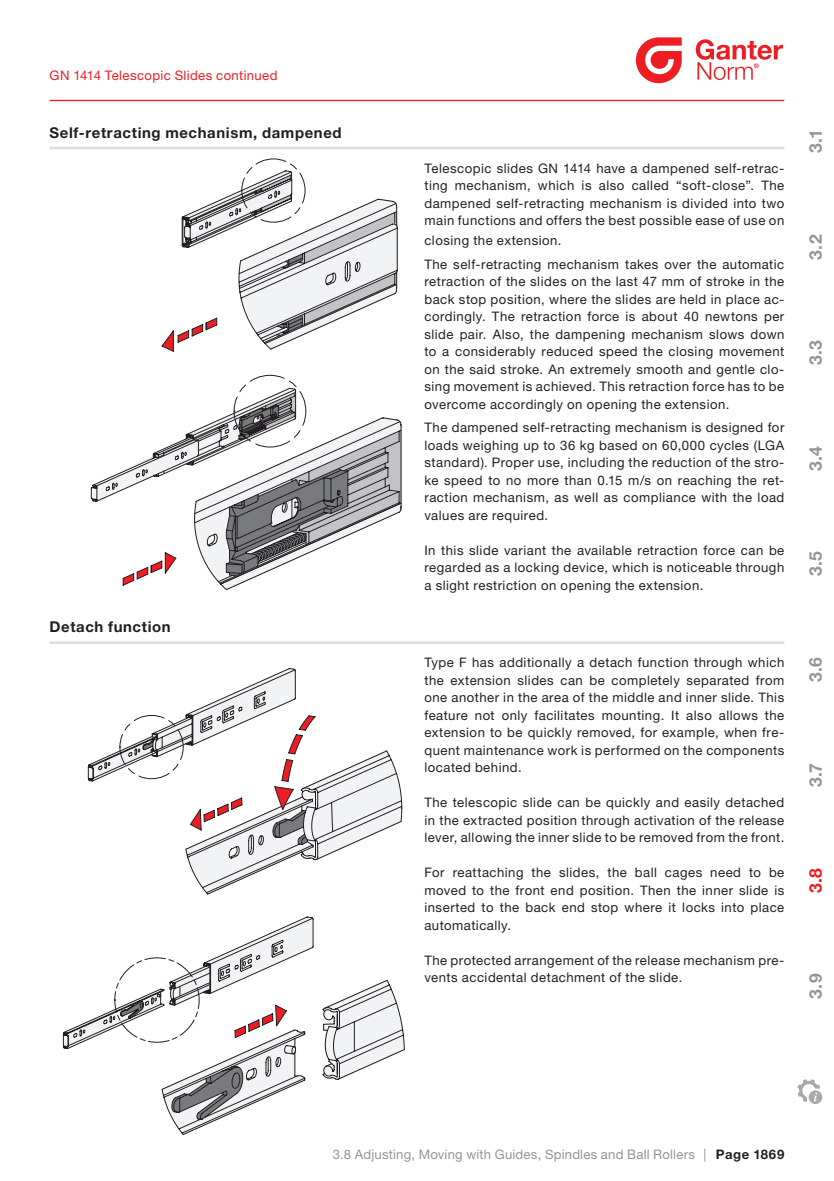
<style>
.page{position:relative;width:834px;height:1181px;background:#fff}
.page>*{position:absolute;margin:0;border:0;box-sizing:border-box;transform-origin:0 0}
.t1{font:700 17.5px "Helvetica Neue LT Pro";color:#939598}
.t2{font:700 17.5px "Helvetica Neue LT Pro";color:#ee1d23}
.t3{font:700 14.88px "Helvetica Neue LTW1 G";letter-spacing:.04em;color:#231f20}
.t4{font:13.12px/17.5px "Helvetica Neue LTW1 G";letter-spacing:.04em;color:#231f20;text-align:justify}
.t5{font:13.12px "Helvetica Neue LT Pro";letter-spacing:.015em;color:#939598}
.t6{font:13.12px "Helvetica Neue LTW1 G";letter-spacing:.03em;color:#ee1d23}
.s1{font-family:"Helvetica Neue LTW1 G"}
.s2{font-family:"Helvetica Neue LTW1 G";font-weight:700;color:#231f20}
</style>
<div class="page">
<hr style="left:50px;top:100px;width:734px;height:1px;background:#ee1d23">
<svg style="left:797px;top:1079px;width:26px;height:25px"></svg>
<svg style="left:635px;top:37px;width:46px;height:46px"></svg>
<svg style="left:695px;top:39px;width:87px;height:41px"></svg>
<hr style="left:50px;top:147px;width:734px;height:2px;background:#dcdddf">
<hr style="left:50px;top:641px;width:734px;height:3px;background:#dcdddf">
<svg style="left:162px;top:171px;width:236px;height:180px"></svg>
<div style="left:241px;top:159px;width:64px;height:63px;border:1px dashed #231f20;border-radius:50%"></div>
<svg style="left:91px;top:388px;width:311px;height:203px"></svg>
<div style="left:234px;top:375px;width:72px;height:72px;border:1px dashed #231f20;border-radius:50%"></div>
<svg style="left:88px;top:668px;width:315px;height:227px"></svg>
<div style="left:119px;top:715px;width:64px;height:64px;border:1px dashed #231f20;border-radius:50%"></div>
<svg style="left:63px;top:917px;width:342px;height:218px"></svg>
<p class="t6" style="left:50px;top:68px;width:229px">GN 1414 Telescopic Slides continued</p>
<p class="t3" style="left:50px;top:123px;width:293px">Self-retracting mechanism, dampened</p>
<p class="t3" style="left:50px;top:618px;width:123px">Detach function</p>
<p class="t4" style="left:424px;top:159px;width:361px">Telescopic slides GN 1414 have a dampened self-retrac&shy;ting mechanism, which is also called “soft-close”. The dampened self-retracting mechanism is divided into two main functions and offers the best possible ease of use on</p>
<p class="t4" style="left:424px;top:228px;width:361px;line-height:23.6px">closing the extension.<br>The self-retracting mechanism takes over the automatic</p>
<p class="t4" style="left:424px;top:273px;width:361px">retraction of the slides on the last 47 mm of stroke in the back stop position, where the slides are held in place ac&shy;cordingly. The retraction force is about 40 newtons per slide pair. Also, the dampening mechanism slows down to a considerably reduced speed the closing movement on the said stroke. An extremely smooth and gentle clo&shy;sing movement is achieved. This retraction force has to be overcome accordingly on opening the extension.</p>
<p class="t4" style="left:424px;top:419px;width:361px">The dampened self-retracting mechanism is designed for loads weighing up to 36 kg based on 60,000 cycles (LGA standard). Proper use, including the reduction of the stro&shy;ke speed to no more than 0.15 m/s on reaching the ret&shy;raction mechanism, as well as compliance with the load values are required.</p>
<p class="t4" style="left:424px;top:541px;width:361px">In this slide variant the available retraction force can be regarded as a locking device, which is noticeable through a slight restriction on opening the extension.</p>
<h1 class="t1" style="left:804px;top:153px;width:25px;rotate:-90deg">3.1</h1>
<h1 class="t1" style="left:804px;top:260px;width:27px;rotate:-90deg">3.2</h1>
<h1 class="t1" style="left:804px;top:365px;width:27px;rotate:-90deg">3.3</h1>
<h1 class="t1" style="left:804px;top:471px;width:26px;rotate:-90deg">3.4</h1>
<h1 class="t1" style="left:804px;top:576px;width:27px;rotate:-90deg">3.5</h1>
<p class="t4" style="left:424px;top:654px;width:361px">Type F has additionally a detach function through which the extension slides can be completely separated from one another in the area of the middle and inner slide. This feature not only facilitates mounting. It also allows the extension to be quickly removed, for example, when fre&shy;quent maintenance work is performed on the components located behind.</p>
<p class="t4" style="left:424px;top:794px;width:361px">The telescopic slide can be quickly and easily detached in the extracted position through activation of the release lever, allowing the inner slide to be removed from the front.</p>
<p class="t4" style="left:424px;top:864px;width:361px">For reattaching the slides, the ball cages need to be moved to the front end position. Then the inner slide is inserted to the back end stop where it locks into place automatically.</p>
<p class="t4" style="left:424px;top:951px;width:361px">The protected arrangement of the release mechanism pre&shy;vents accidental detachment of the slide.</p>
<h1 class="t1" style="left:804px;top:682px;width:26px;rotate:-90deg">3.6</h1>
<h1 class="t1" style="left:804px;top:787px;width:26px;rotate:-90deg">3.7</h1>
<h1 class="t2" style="left:804px;top:893px;width:27px;rotate:-90deg">3.8</h1>
<h1 class="t1" style="left:804px;top:998px;width:27px;rotate:-90deg">3.9</h1>
<p class="t5" style="left:333px;top:1147px;width:453px">3.8 Adjusting, Moving with Guides, Spindles and Ball Rollers <span class="s1">|</span> <span class="s2">Page 1869</span></p>
</div>
